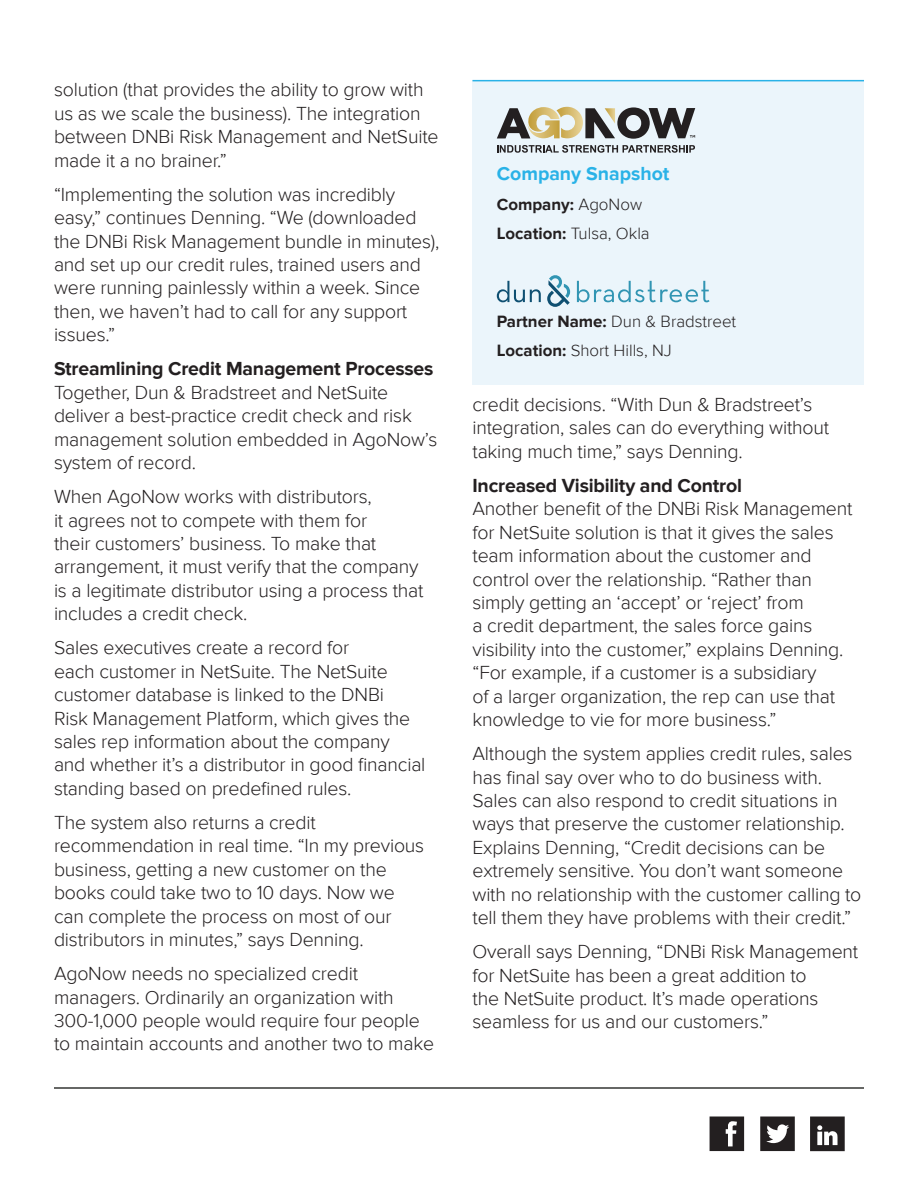
<style>
.page{position:relative;width:918px;height:1188px;background:#fff}
.page>*{position:absolute;margin:0;border:0;box-sizing:border-box;transform-origin:0 0}
.t1{font:300 19.5px/23.4px "Proxima Nova";letter-spacing:-.01em;color:#231f20}
.t2{font:700 19.5px "Proxima Nova";letter-spacing:-.01em;color:#231f20}
.t3{font:700 19.5px "Proxima Nova";color:#29b2e7}
.t4{font:300 16.8px/29.2px "Proxima Nova";color:#231f20}
.t5{font:700 16.8px/29.2px "Proxima Nova";color:#231f20}
.s1{font-weight:300}
.s2{font-weight:700}
</style>
<div class="page">
<hr style="left:54px;top:1087px;width:810px;height:2px;background:#666765">
<svg style="left:710px;top:1117px;width:34px;height:34px"></svg>
<svg style="left:760px;top:1117px;width:35px;height:34px"></svg>
<svg style="left:810px;top:1117px;width:35px;height:34px"></svg>
<div style="left:472px;top:80px;width:392px;height:305px;background:#ebf5fb"></div>
<svg style="left:497px;top:145px;width:198px;height:8px"></svg>
<svg style="left:497px;top:107px;width:198px;height:32px"></svg>
<svg style="left:497px;top:275px;width:73px;height:32px"></svg>
<svg style="left:577px;top:281px;width:133px;height:21px"></svg>
<hr style="left:472px;top:80px;width:392px;height:1px;background:#29b2e7">
<p class="t1" style="left:54px;top:78px;width:386px">solution (that provides the ability to grow with us as we scale the business). The integration between DNBi Risk Management and NetSuite made it a no brainer.”</p>
<p class="t1" style="left:54px;top:183px;width:387px">“Implementing the solution was incredibly easy,” continues Denning. “We (downloaded the DNBi Risk Management bundle in minutes), and set up our credit rules, trained users and were running painlessly within a week. Since then, we haven’t had to call for any support issues.”</p>
<p class="t2" style="left:54px;top:358px;width:381px">Streamlining Credit Management Processes</p>
<p class="t1" style="left:54px;top:381px;width:385px">Together, Dun &amp; Bradstreet and NetSuite deliver a best-practice credit check and risk management solution embedded in AgoNow’s system of record.</p>
<p class="t1" style="left:54px;top:485px;width:371px">When AgoNow works with distributors,<br>it agrees not to compete with them for<br>their customers’ business. To make that arrangement, it must verify that the company is a legitimate distributor using a process that includes a credit check.</p>
<p class="t1" style="left:54px;top:636px;width:373px">Sales executives create a record for<br>each customer in NetSuite. The NetSuite customer database is linked to the DNBi<br>Risk Management Platform, which gives the sales rep information about the company and whether it’s a distributor in good financial standing based on predefined rules.</p>
<p class="t1" style="left:54px;top:811px;width:372px">The system also returns a credit recommendation in real time. “In my previous business, getting a new customer on the books could take two to 10 days. Now we can complete the process on most of our distributors in minutes,” says Denning.</p>
<p class="t1" style="left:54px;top:962px;width:382px">AgoNow needs no specialized credit managers. Ordinarily an organization with 300-1,000 people would require four people to maintain accounts and another two to make</p>
<p class="t3" style="left:497px;top:163px;width:174px">Company Snapshot</p>
<p class="t5" style="left:497px;top:190px;width:154px">Company: <span class="s1">AgoNow<br></span>Location: <span class="s1">Tulsa, Okla</span></p>
<p class="t4" style="left:497px;top:307px;width:241px"><span class="s2">Partner Name:</span> Dun &amp; Bradstreet<br><span class="s2">Location:</span> Short Hills, NJ</p>
<p class="t1" style="left:473px;top:393px;width:358px">credit decisions. “With Dun &amp; Bradstreet’s integration, sales can do everything without taking much time,” says Denning.</p>
<p class="t2" style="left:473px;top:474px;width:271px">Increased Visibility and Control</p>
<p class="t1" style="left:473px;top:498px;width:382px">Another benefit of the DNBi Risk Management for NetSuite solution is that it gives the sales team information about the customer and control over the relationship. “Rather than simply getting an ‘accept’ or ‘reject’ from<br>a credit department, the sales force gains visibility into the customer,” explains Denning. “For example, if a customer is a subsidiary<br>of a larger organization, the rep can use that knowledge to vie for more business.”</p>
<p class="t1" style="left:473px;top:742px;width:390px">Although the system applies credit rules, sales has final say over who to do business with.<br>Sales can also respond to credit situations in ways that preserve the customer relationship.<br>Explains Denning, “Credit decisions can be extremely sensitive. You don’t want someone with no relationship with the customer calling to tell them they have problems with their credit.”</p>
<p class="t1" style="left:473px;top:940px;width:387px">Overall says Denning, “DNBi Risk Management for NetSuite has been a great addition to<br>the NetSuite product. It’s made operations seamless for us and our customers.”</p>
</div>
